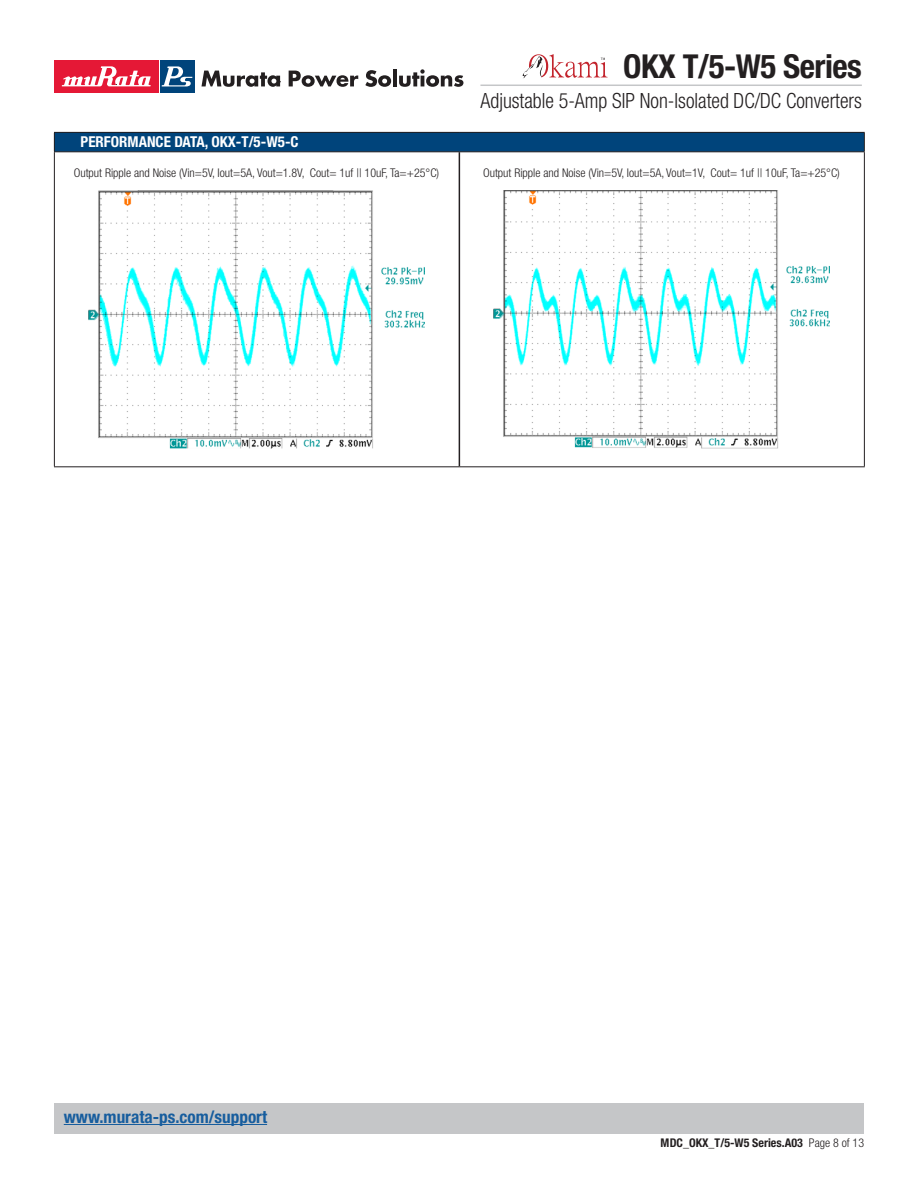
<style>
.page{position:relative;width:918px;height:1188px;background:#fff}
.page>*{position:absolute;margin:0;border:0;box-sizing:border-box;transform-origin:0 0}
.t1{font:700 condensed 33px "Helvetica Neue LT Std";letter-spacing:-.015em;color:#231f20}
.t2{font:300 condensed 21px "Helvetica Neue LT Std";color:#231f20;scale:.95 1}
.t3{font:700 condensed 17.25px "Helvetica Neue LT Std";color:#175d9e}
.t4{font:700 condensed 15px "Helvetica Neue LT Std";color:#fff}
.t5{font:300 condensed 12px "Helvetica Neue LT Std";color:#231f20}
.t6{font:700 condensed 12px "Helvetica Neue LT Std";color:#231f20}
.s1{font-weight:300}
</style>
<div class="page">
<div style="left:54px;top:132px;width:810px;height:20px;background:#00447b"></div>
<svg style="left:55px;top:152px;width:809px;height:314px"></svg>
<hr style="left:459px;top:152px;width:1px;height:314px;background:#231f20">
<hr style="left:54px;top:151px;width:405px;height:1px;background:#231f20">
<hr style="left:459px;top:151px;width:406px;height:1px;background:#231f20">
<hr style="left:54px;top:466px;width:405px;height:1px;background:#231f20">
<hr style="left:459px;top:466px;width:406px;height:1px;background:#231f20">
<hr style="left:54px;top:132px;width:405px;height:1px;background:#231f20">
<svg style="left:54px;top:133px;width:1px;height:18px"></svg>
<hr style="left:459px;top:132px;width:406px;height:1px;background:#231f20">
<svg style="left:864px;top:133px;width:1px;height:18px"></svg>
<hr style="left:54px;top:152px;width:1px;height:314px;background:#231f20">
<hr style="left:864px;top:152px;width:1px;height:314px;background:#231f20">
<img style="left:493px;top:191px;width:337px;height:258px">
<img style="left:88px;top:191px;width:337px;height:258px">
<div style="left:54px;top:1103px;width:810px;height:31px;background:#c5c6c8"></div>
<svg style="left:522px;top:54px;width:86px;height:24px"></svg>
<div style="left:54px;top:60px;width:104px;height:32px;background:#e51836"></div>
<svg style="left:62px;top:66px;width:89px;height:20px"></svg>
<div style="left:160px;top:60px;width:34px;height:32px;background:#00447b"></div>
<svg style="left:162px;top:66px;width:30px;height:21px"></svg>
<svg style="left:201px;top:71px;width:80px;height:16px"></svg>
<svg style="left:289px;top:71px;width:69px;height:16px"></svg>
<svg style="left:365px;top:70px;width:26px;height:17px"></svg>
<hr style="left:393px;top:69px;width:4px;height:17px;background:#231f20">
<svg style="left:399px;top:69px;width:64px;height:18px"></svg>
<hr style="left:480px;top:85px;width:382px;height:1px;background:#c5c6c8">
<hr style="left:64px;top:1124px;width:203px;height:1px;background:#175d9e">
<h1 class="t1" style="left:623px;top:46px;width:240px">OKX T/5-W5 Series</h1>
<h2 class="t2" style="left:481px;top:89px;width:403px">Adjustable 5-Amp SIP Non-Isolated DC/DC Converters</h2>
<p class="t4" style="left:81px;top:133px;width:219px">PERFORMANCE DATA, OKX-T/5-W5-C</p>
<p class="t5" style="left:74px;top:165px;width:367px">Output Ripple and Noise (Vin=5V, Iout=5A, Vout=1.8V, Cout= 1uf || 10uF, Ta=+25°C)</p>
<p class="t5" style="left:483px;top:165px;width:358px">Output Ripple and Noise (Vin=5V, Iout=5A, Vout=1V, Cout= 1uf || 10uF, Ta=+25°C)</p>
<h3 class="t3" style="left:64px;top:1106px;width:205px">www.murata-ps.com/support</h3>
<p class="t6" style="left:661px;top:1136px;width:205px">MDC_OKX_T/5-W5 Series.A03 <span class="s1">Page 8 of 13</span></p>
</div>
